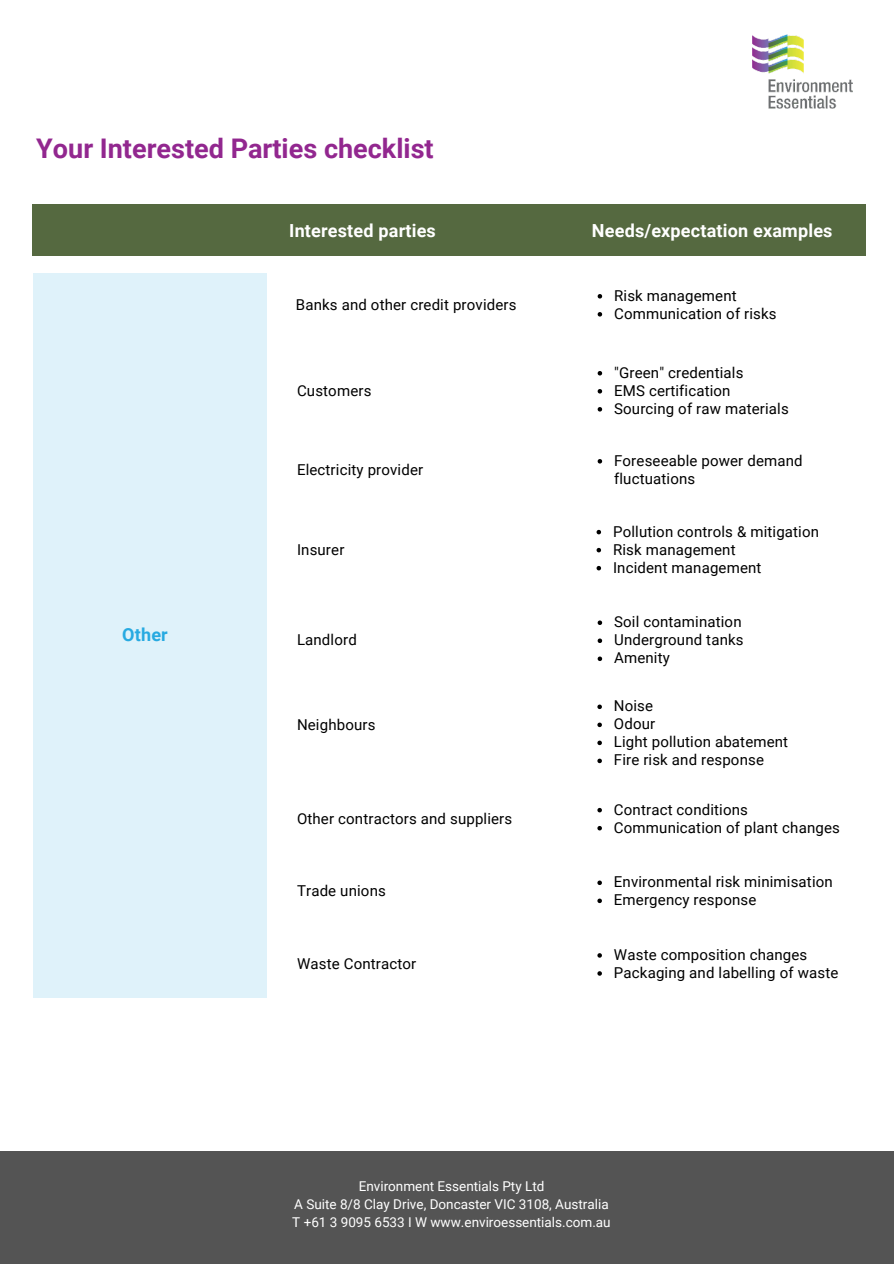
<style>
.page{position:relative;width:894px;height:1264px;background:#fff}
.page>*{position:absolute;margin:0;border:0;box-sizing:border-box;transform-origin:0 0}
.t1{font:700 27px "Roboto";color:#92278f}
.t2{font:700 18px "Roboto";letter-spacing:.01em;color:#fff}
.t3{font:700 18px "Roboto";letter-spacing:.01em;color:#27aae1}
.t4{font:15px/18px "Roboto";letter-spacing:.01em;color:#000}
.t5{font:13.5px/18px "Roboto";color:#fff;text-align:center}
</style>
<div class="page">
<img style="left:752px;top:34px;width:101px;height:75px">
<div style="left:33px;top:205px;width:832px;height:50px;background:#556940"></div>
<svg style="left:597px;top:294px;width:5px;height:4px"></svg>
<svg style="left:597px;top:312px;width:5px;height:4px"></svg>
<div style="left:34px;top:273px;width:233px;height:724px;background:#dff2fa"></div>
<svg style="left:597px;top:371px;width:5px;height:4px"></svg>
<svg style="left:597px;top:389px;width:5px;height:4px"></svg>
<svg style="left:597px;top:407px;width:5px;height:4px"></svg>
<svg style="left:597px;top:459px;width:5px;height:4px"></svg>
<svg style="left:596px;top:530px;width:5px;height:4px"></svg>
<svg style="left:596px;top:548px;width:5px;height:4px"></svg>
<svg style="left:596px;top:566px;width:5px;height:4px"></svg>
<svg style="left:597px;top:620px;width:5px;height:5px"></svg>
<svg style="left:597px;top:638px;width:5px;height:5px"></svg>
<svg style="left:597px;top:656px;width:5px;height:5px"></svg>
<svg style="left:597px;top:704px;width:4px;height:5px"></svg>
<svg style="left:597px;top:722px;width:4px;height:5px"></svg>
<svg style="left:597px;top:740px;width:4px;height:5px"></svg>
<svg style="left:597px;top:758px;width:4px;height:5px"></svg>
<svg style="left:597px;top:808px;width:4px;height:4px"></svg>
<svg style="left:597px;top:826px;width:4px;height:4px"></svg>
<div style="left:0;top:1151px;width:893px;height:112px;background:#545454"></div>
<svg style="left:597px;top:880px;width:4px;height:5px"></svg>
<svg style="left:597px;top:898px;width:4px;height:5px"></svg>
<svg style="left:597px;top:953px;width:4px;height:4px"></svg>
<svg style="left:597px;top:971px;width:4px;height:4px"></svg>
<h1 class="t1" style="left:36px;top:133px;width:399px">Your Interested Parties checklist</h1>
<p class="t2" style="left:289px;top:220px;width:148px">Interested parties</p>
<p class="t4" style="left:296px;top:296px;width:222px">Banks and other credit providers</p>
<p class="t4" style="left:297px;top:381px;width:76px">Customers</p>
<p class="t4" style="left:297px;top:460px;width:128px">Electricity provider</p>
<p class="t3" style="left:122px;top:624px;width:47px">Other</p>
<p class="t4" style="left:297px;top:540px;width:49px">Insurer</p>
<p class="t4" style="left:297px;top:631px;width:61px">Landlord</p>
<p class="t4" style="left:297px;top:715px;width:80px">Neighbours</p>
<p class="t4" style="left:297px;top:809px;width:217px">Other contractors and suppliers</p>
<p class="t4" style="left:297px;top:882px;width:90px">Trade unions</p>
<p class="t4" style="left:297px;top:954px;width:121px">Waste Contractor</p>
<p class="t2" style="left:591px;top:220px;width:242px">Needs/expectation examples</p>
<p class="t4" style="left:614px;top:287px;width:164px">Risk management<br>Communication of risks</p>
<p class="t4" style="left:614px;top:363px;width:176px">"Green" credentials<br>EMS certification<br>Sourcing of raw materials</p>
<p class="t4" style="left:614px;top:451px;width:190px">Foreseeable power demand fluctuations</p>
<p class="t4" style="left:613px;top:522px;width:207px">Pollution controls &amp; mitigation<br>Risk management<br>Incident management</p>
<p class="t4" style="left:614px;top:613px;width:131px">Soil contamination<br>Underground tanks<br>Amenity</p>
<p class="t4" style="left:613px;top:697px;width:176px">Noise<br>Odour<br>Light pollution abatement<br>Fire risk and response</p>
<p class="t4" style="left:613px;top:800px;width:227px">Contract conditions<br>Communication of plant changes</p>
<p class="t4" style="left:613px;top:873px;width:220px">Environmental risk minimisation<br>Emergency response</p>
<p class="t4" style="left:613px;top:945px;width:226px">Waste composition changes<br>Packaging and labelling of waste</p>
<p class="t5" style="left:292px;top:1177px;width:320px">Environment Essentials Pty Ltd<br>A Suite 8/8 Clay Drive, Doncaster VIC 3108, Australia<br>T +61 3 9095 6533 I W www.enviroessentials.com.au</p>
</div>
